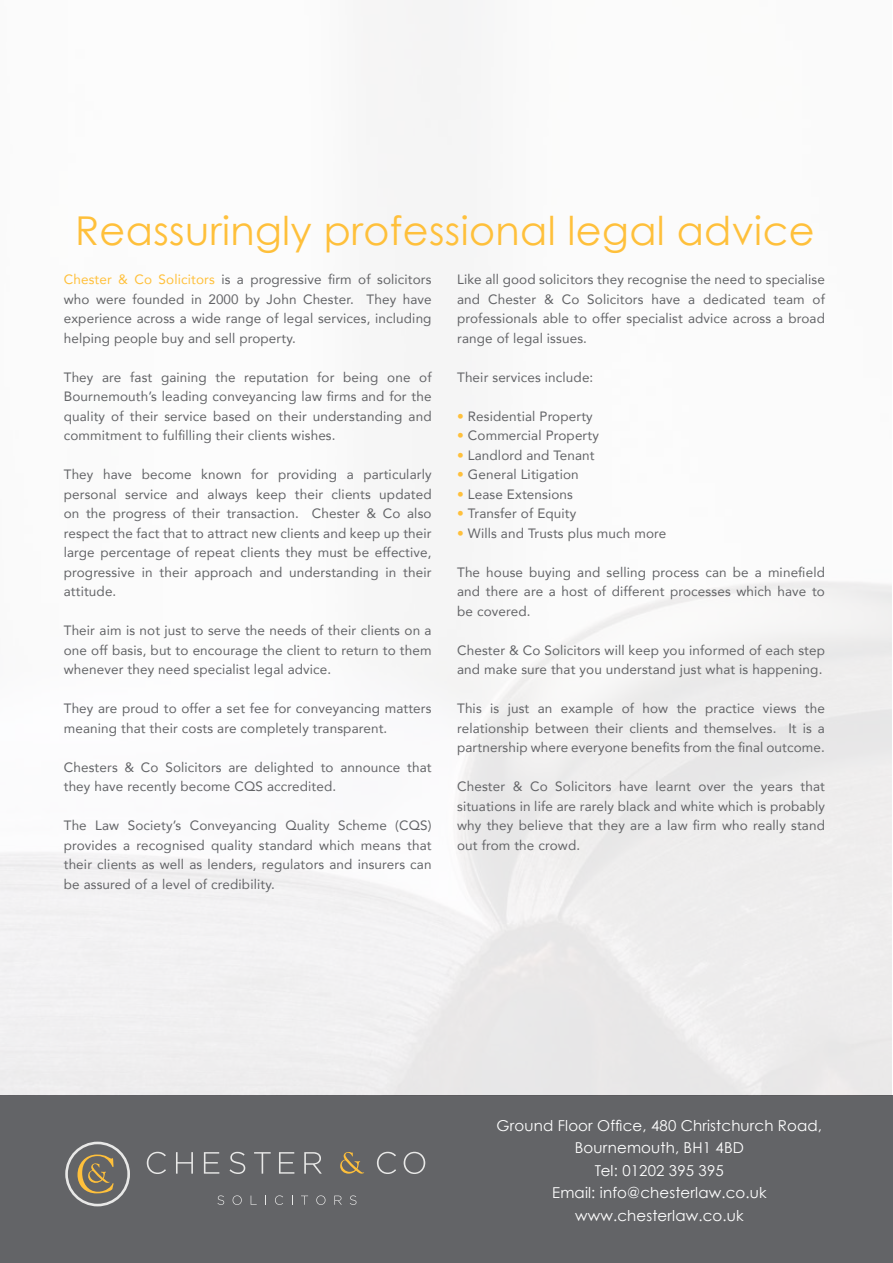
<style>
.page{position:relative;width:893px;height:1263px;background:#fff}
.page>*{position:absolute;margin:0;border:0;box-sizing:border-box;transform-origin:0 0}
.t1{font:39.75px "Century Gothic";letter-spacing:.01em;color:#ffc03b}
.t2{font:15px/22.5px "Century Gothic";letter-spacing:.01em;color:#fff;text-align:center}
.t3{font:13.5px/19.5px "Avenir";letter-spacing:.01em;color:#636467;text-align:justify}
.s1{color:#ffc03b}
</style>
<div class="page">
<div style="left:0;top:1096px;width:893px;height:167px;background:#636467"></div>
<svg style="left:147px;top:1152px;width:19px;height:22px"></svg>
<svg style="left:176px;top:1152px;width:17px;height:22px"></svg>
<svg style="left:204px;top:1152px;width:15px;height:22px"></svg>
<svg style="left:229px;top:1152px;width:16px;height:22px"></svg>
<svg style="left:254px;top:1152px;width:17px;height:22px"></svg>
<svg style="left:279px;top:1152px;width:15px;height:22px"></svg>
<svg style="left:304px;top:1152px;width:18px;height:22px"></svg>
<svg style="left:377px;top:1152px;width:19px;height:22px"></svg>
<svg style="left:404px;top:1152px;width:21px;height:22px"></svg>
<svg style="left:340px;top:1152px;width:24px;height:21px"></svg>
<svg style="left:65px;top:1142px;width:65px;height:64px"></svg>
<svg style="left:217px;top:1195px;width:7px;height:10px"></svg>
<svg style="left:233px;top:1195px;width:9px;height:10px"></svg>
<svg style="left:251px;top:1195px;width:6px;height:10px"></svg>
<svg style="left:275px;top:1195px;width:8px;height:10px"></svg>
<svg style="left:301px;top:1195px;width:7px;height:10px"></svg>
<svg style="left:316px;top:1195px;width:9px;height:10px"></svg>
<svg style="left:334px;top:1195px;width:8px;height:10px"></svg>
<svg style="left:350px;top:1195px;width:6px;height:10px"></svg>
<img style="left:0;top:0;width:892px;height:1096px">
<h1 class="t1" style="left:75px;top:207px;width:741px">Reassuringly professional legal advice</h1>
<p class="t3" style="left:64px;top:269px;width:369px"><span class="s1">Chester &amp; Co Solicitors</span> is a progressive firm of solicitors who were founded in 2000 by John Chester. They have experience across a wide range of legal services, including helping people buy and sell property.</p>
<p class="t3" style="left:64px;top:367px;width:369px">They are fast gaining the reputation for being one of Bournemouth’s leading conveyancing law firms and for the quality of their service based on their understanding and commitment to fulfilling their clients wishes.</p>
<p class="t3" style="left:64px;top:464px;width:369px">They have become known for providing a particularly personal service and always keep their clients updated on the progress of their transaction. Chester &amp; Co also respect the fact that to attract new clients and keep up their large percentage of repeat clients they must be effective, progressive in their approach and understanding in their attitude.</p>
<p class="t3" style="left:64px;top:620px;width:369px">Their aim is not just to serve the needs of their clients on a one off basis, but to encourage the client to return to them whenever they need specialist legal advice.</p>
<p class="t3" style="left:64px;top:698px;width:369px">They are proud to offer a set fee for conveyancing matters meaning that their costs are completely transparent.</p>
<p class="t3" style="left:64px;top:757px;width:369px">Chesters &amp; Co Solicitors are delighted to announce that they have recently become CQS accredited.</p>
<p class="t3" style="left:64px;top:815px;width:369px">The Law Society’s Conveyancing Quality Scheme (CQS) provides a recognised quality standard which means that their clients as well as lenders, regulators and insurers can be assured of a level of credibility.</p>
<p class="t3" style="left:457px;top:269px;width:369px">Like all good solicitors they recognise the need to specialise and Chester &amp; Co Solicitors have a dedicated team of professionals able to offer specialist advice across a broad range of legal issues.</p>
<p class="t3" style="left:457px;top:367px;width:138px">Their services include:</p>
<p class="t3" style="left:457px;top:406px;width:137px"><span class="s1">•</span> Residential Property</p>
<p class="t3" style="left:457px;top:425px;width:143px"><span class="s1">•</span> Commercial Property</p>
<p class="t3" style="left:457px;top:445px;width:139px"><span class="s1">•</span> Landlord and Tenant</p>
<p class="t3" style="left:457px;top:464px;width:123px"><span class="s1">•</span> General Litigation</p>
<p class="t3" style="left:457px;top:484px;width:117px"><span class="s1">•</span> Lease Extensions</p>
<p class="t3" style="left:457px;top:503px;width:121px"><span class="s1">•</span> Transfer of Equity</p>
<p class="t3" style="left:457px;top:523px;width:211px"><span class="s1">•</span> Wills and Trusts plus much more</p>
<p class="t3" style="left:457px;top:562px;width:369px">The house buying and selling process can be a minefield and there are a host of different processes which have to be covered.</p>
<p class="t3" style="left:457px;top:640px;width:369px">Chester &amp; Co Solicitors will keep you informed of each step and make sure that you understand just what is happening.</p>
<p class="t3" style="left:457px;top:698px;width:369px">This is just an example of how the practice views the relationship between their clients and themselves. It is a partnership where everyone benefits from the final outcome.</p>
<p class="t3" style="left:457px;top:776px;width:369px">Chester &amp; Co Solicitors have learnt over the years that situations in life are rarely black and white which is probably why they believe that they are a law firm who really stand out from the crowd.</p>
<p class="t2" style="left:497px;top:1114px;width:327px">Ground Floor Office, 480 Christchurch Road,<br>Bournemouth, BH1 4BD<br>Tel: 01202 395 395<br>Email: info@chesterlaw.co.uk www.chesterlaw.co.uk</p>
</div>
